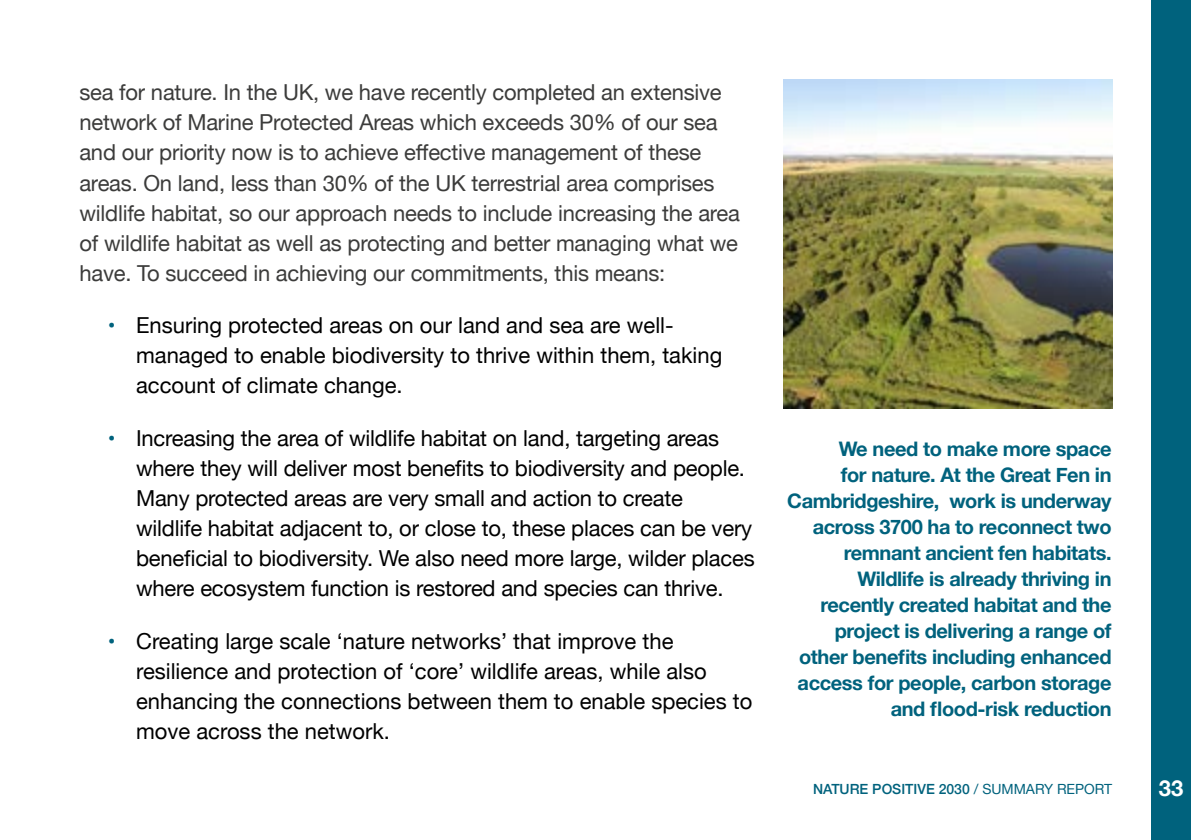
<style>
.page{position:relative;width:1191px;height:840px;background:#fff}
.page>*{position:absolute;margin:0;border:0;box-sizing:border-box;transform-origin:0 0}
.t1{font:22px/30px "Helvetica Neue";letter-spacing:-.01em;color:#000}
.Body_text{font:22px/30px "Helvetica Neue";letter-spacing:-.01em;color:#3c3c3b}
.t2{font:700 22px "Helvetica Neue";color:#fff}
.Body_text-2{font:700 20px/26px "Helvetica Neue";letter-spacing:-.02em;color:#00627d;text-align:right}
.t3{font:500 14px "Helvetica Neue";color:#00627d}
.s1{font-weight:700;color:#00627d}
.s2{font-weight:400}
</style>
<div class="page">
<div style="left:1151px;top:0;width:40px;height:839px;background:#00627d"></div>
<img style="left:783px;top:79px;width:329px;height:329px">
<p class="Body_text" style="left:79px;top:79px;width:662px">sea for nature. In the UK, we have recently completed an extensive network of Marine Protected Areas which exceeds 30% of our sea and our priority now is to achieve effective management of these areas. On land, less than 30% of the UK terrestrial area comprises wildlife habitat, so our approach needs to include increasing the area of wildlife habitat as well as protecting and better managing what we have. To succeed in achieving our commitments, this means:</p>
<p class="t1" style="left:136px;top:311px;width:587px;text-indent:-28px"><span class="s1">•</span> Ensuring protected areas on our land and sea are well&shy;managed to enable biodiversity to thrive within them, taking account of climate change.</p>
<p class="t1" style="left:136px;top:424px;width:620px;text-indent:-28px"><span class="s1">•</span> Increasing the area of wildlife habitat on land, targeting areas where they will deliver most benefits to biodiversity and people.<br>Many protected areas are very small and action to create<br>wildlife habitat adjacent to, or close to, these places can be very beneficial to biodiversity. We also need more large, wilder places where ecosystem function is restored and species can thrive.</p>
<p class="t1" style="left:136px;top:627px;width:618px;text-indent:-28px"><span class="s1">•</span> Creating large scale ‘nature networks’ that improve the resilience and protection of ‘core’ wildlife areas, while also enhancing the connections between them to enable species to move across the network.</p>
<p class="Body_text-2" style="left:787px;top:436px;width:326px">We need to make more space<br>for nature. At the Great Fen in<br>Cambridgeshire, work is underway across 3700 ha to reconnect two remnant ancient fen habitats.<br>Wildlife is already thriving in recently created habitat and the project is delivering a range of other benefits including enhanced access for people, carbon storage and flood-risk reduction</p>
<p class="t3" style="left:813px;top:777px;width:301px">NATURE POSITIVE 2030 <span class="s2">/ SUMMARY REPORT</span></p>
<p class="t2" style="left:1158px;top:770px;width:26px">33</p>
</div>
